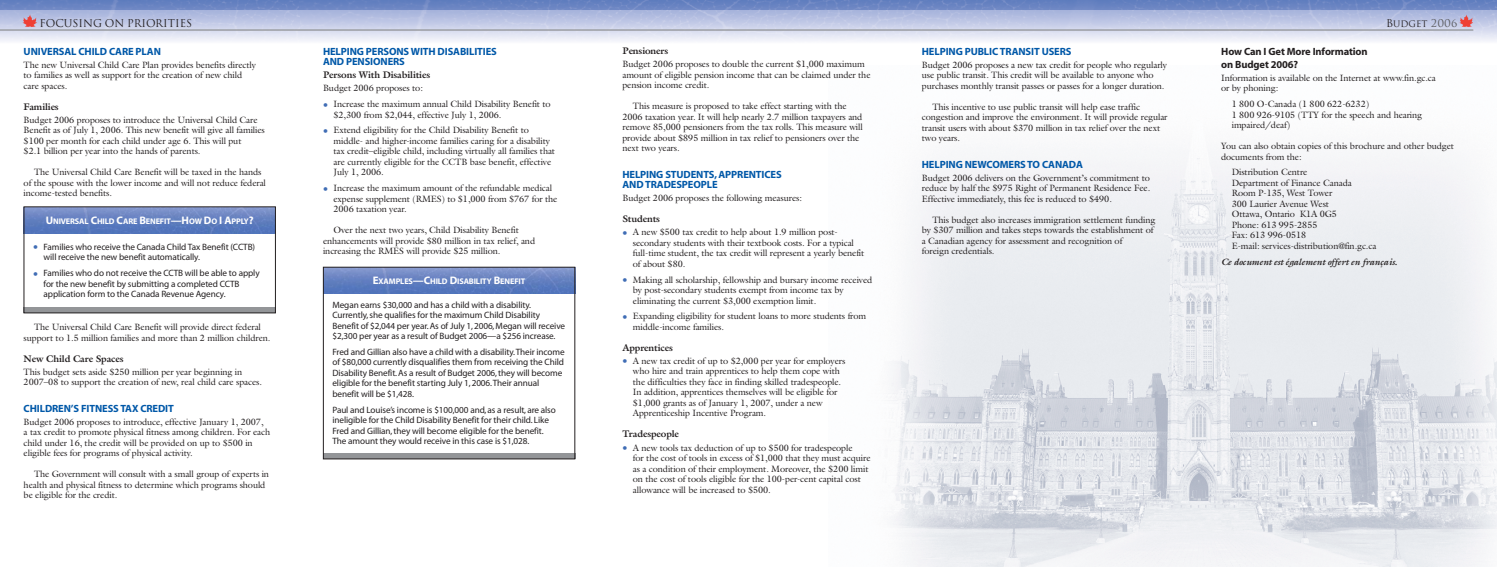
<style>
.page{position:relative;width:1497px;height:567px;background:#fff}
.page>*{position:absolute;margin:0;border:0;box-sizing:border-box;transform-origin:0 0}
.t1{font:700 10.5px/10.5px "Myriad";letter-spacing:-.01em;color:#0058a8}
.t2{font:700 10.5px/13.1px "Myriad";letter-spacing:-.01em;color:#231f20}
.t3{font:10.5px "Trajan";color:#231f20}
.t4{font:700 9.62px "Galliard";letter-spacing:-.01em;color:#231f20}
.t5{font:9.19px/10.5px "Galliard";letter-spacing:-.01em;color:#231f20}
.t6{font:9.19px/10.5px "Myriad";letter-spacing:-.01em;color:#231f20}
.t7{font:italic 700 9.19px "Galliard";letter-spacing:-.01em;color:#231f20}
.t8{font:8.75px "Trajan";color:#231f20}
.t9{font:700 8.22px "Myriad";letter-spacing:-.015em;color:#fff}
.s1{font-family:"Myriad";font-size:17.5px;color:#406db5}
.s2{font-size:10.94px}
.s3{font-size:17.5px;color:#406db5}
.s4{font-size:10.5px}
.s5{font-size:10.5px;color:#58595b}
</style>
<div class="page">
<img style="left:891px;top:156px;width:605px;height:411px">
<img style="left:0;top:0;width:300px;height:9px">
<img style="left:300px;top:0;width:1196px;height:9px">
<hr style="left:0;top:29px;width:1473px;height:2px;background:#939598">
<img style="left:26px;top:208px;width:248px;height:26px">
<div style="left:24px;top:308px;width:252px;height:5px;background:#939598"></div>
<div style="left:24px;top:206px;width:252px;height:107px;border:1px solid #231f20"></div>
<img style="left:325px;top:269px;width:248px;height:25px">
<div style="left:323px;top:453px;width:252px;height:5px;background:#939598"></div>
<div style="left:323px;top:267px;width:252px;height:192px;border:1px solid #231f20"></div>
<img style="left:1457px;top:14px;width:18px;height:17px">
<img style="left:21px;top:14px;width:18px;height:17px">
<p class="t3" style="left:40px;top:17px;width:154px">FOCUSING ON PRIORITIES</p>
<p class="t1" style="left:24px;top:47px;width:139px">UNIVERSAL CHILD CARE PLAN</p>
<p class="t5" style="left:24px;top:60px;width:234px">The new Universal Child Care Plan provides benefits directly to families as well as support for the creation of new child care spaces.</p>
<p class="t4" style="left:24px;top:103px;width:37px">Families</p>
<p class="t5" style="left:24px;top:116px;width:243px">Budget 2006 proposes to introduce the Universal Child Care Benefit as of July 1, 2006. This new benefit will give all families $100 per month for each child under age 6. This will put<br>$2.1 billion per year into the hands of parents.</p>
<p class="t5" style="left:24px;top:168px;width:244px;text-indent:11px">The Universal Child Care Benefit will be taxed in the hands of the spouse with the lower income and will not reduce federal income-tested benefits.</p>
<p class="t1" style="left:323px;top:47px;width:175px">HELPING PERSONS WITH DISABILITIES<br>AND PENSIONERS</p>
<p class="t4" style="left:323px;top:71px;width:109px">Persons With Disabilities</p>
<p class="t5" style="left:323px;top:84px;width:101px">Budget 2006 proposes to:</p>
<p class="t5" style="left:333px;top:100px;width:219px;text-indent:-10px"><span class="s1">•</span> Increase the maximum annual Child Disability Benefit to $2,300 from $2,044, effective July 1, 2006.</p>
<p class="t5" style="left:333px;top:126px;width:223px;text-indent:-10px"><span class="s1">•</span> Extend eligibility for the Child Disability Benefit to middle- and higher-income families caring for a disability tax credit–eligible child, including virtually all families that are currently eligible for the CCTB base benefit, effective July 1, 2006.</p>
<p class="t5" style="left:333px;top:184px;width:225px;text-indent:-10px"><span class="s1">•</span> Increase the maximum amount of the refundable medical expense supplement (RMES) to $1,000 from $767 for the<br>2006 taxation year.</p>
<p class="t5" style="left:323px;top:226px;width:214px;text-indent:11px">Over the next two years, Child Disability Benefit enhancements will provide $80 million in tax relief, and increasing the RMES will provide $25 million.</p>
<p class="t9" style="left:46px;top:218px;width:209px"><span class="s2">U</span>NIVERSAL <span class="s2">C</span>HILD <span class="s2">C</span>ARE <span class="s2">B</span>ENEFIT<span class="s2">—H</span>OW <span class="s2">D</span>O <span class="s2">I A</span>PPLY<span class="s2">?</span></p>
<p class="t6" style="left:44px;top:242px;width:213px;text-indent:-10px"><span class="s3">•</span> Families who receive the Canada Child Tax Benefit (CCTB) will receive the new benefit automatically.</p>
<p class="t6" style="left:44px;top:269px;width:218px;text-indent:-10px"><span class="s3">•</span> Families who do not receive the CCTB will be able to apply for the new benefit by submitting a completed CCTB application form to the Canada Revenue Agency.</p>
<p class="t9" style="left:373px;top:278px;width:154px"><span class="s2">E</span>XAMPLES<span class="s2">—C</span>HILD <span class="s2">D</span>ISABILITY <span class="s2">B</span>ENEFIT</p>
<p class="t6" style="left:332px;top:300px;width:234px">Megan earns $30,000 and has a child with a disability.<br>Currently, she qualifies for the maximum Child Disability Benefit of $2,044 per year. As of July 1, 2006, Megan will receive $2,300 per year as a result of Budget 2006—a $256 increase.</p>
<p class="t6" style="left:332px;top:347px;width:234px">Fred and Gillian also have a child with a disability.Their income of $80,000 currently disqualifies them from receiving the Child Disability Benefit. As a result of Budget 2006, they will become eligible for the benefit starting July 1, 2006.Their annual benefit will be $1,428.</p>
<p class="t6" style="left:332px;top:405px;width:225px">Paul and Louise’s income is $100,000 and, as a result, are also ineligible for the Child Disability Benefit for their child. Like Fred and Gillian, they will become eligible for the benefit.<br>The amount they would receive in this case is $1,028.</p>
<p class="t5" style="left:24px;top:323px;width:248px;text-align:center">The Universal Child Care Benefit will provide direct federal support to 1.5 million families and more than 2 million children.</p>
<p class="t4" style="left:24px;top:355px;width:101px">New Child Care Spaces</p>
<p class="t5" style="left:24px;top:368px;width:240px">This budget sets aside $250 million per year beginning in<br>2007–08 to support the creation of new, real child care spaces.</p>
<p class="t1" style="left:24px;top:404px;width:152px">CHILDREN’S FITNESS TAX CREDIT</p>
<p class="t5" style="left:24px;top:417px;width:248px">Budget 2006 proposes to introduce, effective January 1, 2007,<br>a tax credit to promote physical fitness among children. For each child under 16, the credit will be provided on up to $500 in eligible fees for programs of physical activity.</p>
<p class="t5" style="left:24px;top:470px;width:247px;text-indent:11px">The Government will consult with a small group of experts in health and physical fitness to determine which programs should be eligible for the credit.</p>
<p class="t4" style="left:622px;top:47px;width:47px">Pensioners</p>
<p class="t5" style="left:622px;top:60px;width:250px">Budget 2006 proposes to double the current $1,000 maximum amount of eligible pension income that can be claimed under the pension income credit.</p>
<p class="t5" style="left:622px;top:102px;width:242px;text-indent:11px">This measure is proposed to take effect starting with the 2006 taxation year. It will help nearly 2.7 million taxpayers and remove 85,000 pensioners from the tax rolls. This measure will provide about $895 million in tax relief to pensioners over the next two years.</p>
<p class="t1" style="left:622px;top:170px;width:161px">HELPING STUDENTS, APPRENTICES<br>AND TRADESPEOPLE</p>
<p class="t5" style="left:622px;top:194px;width:181px">Budget 2006 proposes the following measures:</p>
<p class="t4" style="left:622px;top:215px;width:39px">Students</p>
<p class="t5" style="left:633px;top:228px;width:233px;text-indent:-10px"><span class="s1">•</span> A new $500 tax credit to help about 1.9 million post&shy;secondary students with their textbook costs. For a typical full-time student, the tax credit will represent a yearly benefit of about $80.</p>
<p class="t5" style="left:633px;top:275px;width:241px;text-indent:-10px"><span class="s1">•</span> Making all scholarship, fellowship and bursary income received by post-secondary students exempt from income tax by eliminating the current $3,000 exemption limit.</p>
<p class="t5" style="left:633px;top:312px;width:235px;text-indent:-10px"><span class="s1">•</span> Expanding eligibility for student loans to more students from middle-income families.</p>
<p class="t4" style="left:622px;top:344px;width:52px">Apprentices</p>
<p class="t5" style="left:633px;top:356px;width:214px;text-indent:-10px"><span class="s1">•</span> A new tax credit of up to $2,000 per year for employers who hire and train apprentices to help them cope with the difficulties they face in finding skilled tradespeople.<br>In addition, apprentices themselves will be eligible for $1,000 grants as of January 1, 2007, under a new Apprenticeship Incentive Program.</p>
<p class="t4" style="left:622px;top:430px;width:58px">Tradespeople</p>
<p class="t5" style="left:633px;top:443px;width:239px;text-indent:-10px"><span class="s1">•</span> A new tools tax deduction of up to $500 for tradespeople<br>for the cost of tools in excess of $1,000 that they must acquire as a condition of their employment. Moreover, the $200 limit on the cost of tools eligible for the 100-per-cent capital cost allowance will be increased to $500.</p>
<p class="t1" style="left:921px;top:47px;width:151px">HELPING PUBLIC TRANSIT USERS</p>
<p class="t5" style="left:921px;top:60px;width:247px">Budget 2006 proposes a new tax credit for people who regularly use public transit. This credit will be available to anyone who purchases monthly transit passes or passes for a longer duration.</p>
<p class="t5" style="left:921px;top:102px;width:247px;text-indent:11px">This incentive to use public transit will help ease traffic congestion and improve the environment. It will provide regular transit users with about $370 million in tax relief over the next two years.</p>
<p class="t1" style="left:921px;top:160px;width:163px">HELPING NEWCOMERS TO CANADA</p>
<p class="t5" style="left:921px;top:173px;width:230px;text-align:justify">Budget 2006 delivers on the Government’s commitment to reduce by half the $975 Right of Permanent Residence Fee.<br>Effective immediately, this fee is reduced to $490.</p>
<p class="t5" style="left:921px;top:215px;width:235px;text-indent:11px">This budget also increases immigration settlement funding by $307 million and takes steps towards the establishment of a Canadian agency for assessment and recognition of<br>foreign credentials.</p>
<p class="t8" style="left:1385px;top:19px;width:73px"><span class="s4">B</span>UDGET <span class="s5">2006</span></p>
<p class="t2" style="left:1221px;top:45px;width:148px">How Can I Get More Information on Budget 2006?</p>
<p class="t5" style="left:1221px;top:74px;width:216px">Information is available on the Internet at www.fin.gc.ca or by phoning:</p>
<p class="t5" style="left:1231px;top:100px;width:192px">1 800 O-Canada (1 800 622-6232)<br>1 800 926-9105 (TTY for the speech and hearing impaired/deaf)</p>
<p class="t5" style="left:1221px;top:142px;width:234px">You can also obtain copies of this brochure and other budget documents from the:</p>
<p class="t5" style="left:1231px;top:168px;width:146px">Distribution Centre<br>Department of Finance Canada<br>Room P-135, West Tower<br>300 Laurier Avenue West<br>Ottawa, Ontario K1A 0G5<br>Phone: 613 995-2855<br>Fax: 613 996-0518<br>E-mail: services-distribution@fin.gc.ca</p>
<p class="t7" style="left:1221px;top:258px;width:177px">Ce document est également offert en français.</p>
</div>
